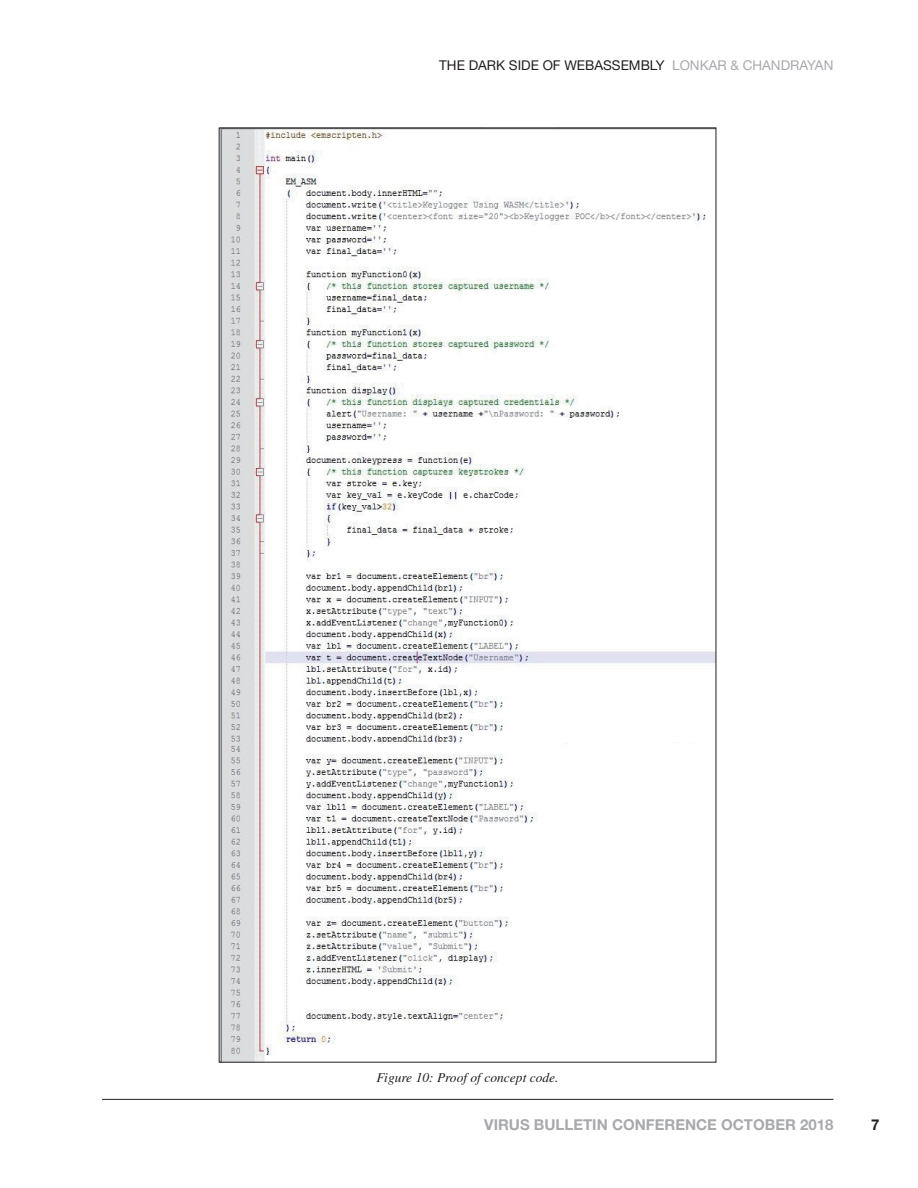
<style>
.page{position:relative;width:918px;height:1188px;background:#fff}
.page>*{position:absolute;margin:0;border:0;box-sizing:border-box;transform-origin:0 0}
.t1{font:700 15px "Helvetica Neue";color:#a8a9ad}
.t2{font:700 15px "Helvetica Neue";color:#231f20}
.t3{font:13.5px "Helvetica Neue";color:#231f20}
.t4{font:italic 13.5px "Times";color:#231f20}
.s1{color:#a8a9ad}
</style>
<div class="page">
<hr style="left:102px;top:1099px;width:731px;height:1px;background:#231f20">
<img style="left:221px;top:130px;width:493px;height:931px">
<p class="t3" style="left:439px;top:57px;width:396px">THE DARK SIDE OF WEBASSEMBLY <span class="s1">LONKAR &amp; CHANDRAYAN</span></p>
<p class="t4" style="left:377px;top:1070px;width:183px">Figure 10: Proof of concept code.</p>
<p class="t1" style="left:484px;top:1115px;width:351px">VIRUS BULLETIN CONFERENCE OCTOBER 2018</p>
<p class="t2" style="left:871px;top:1115px;width:10px">7</p>
</div>
